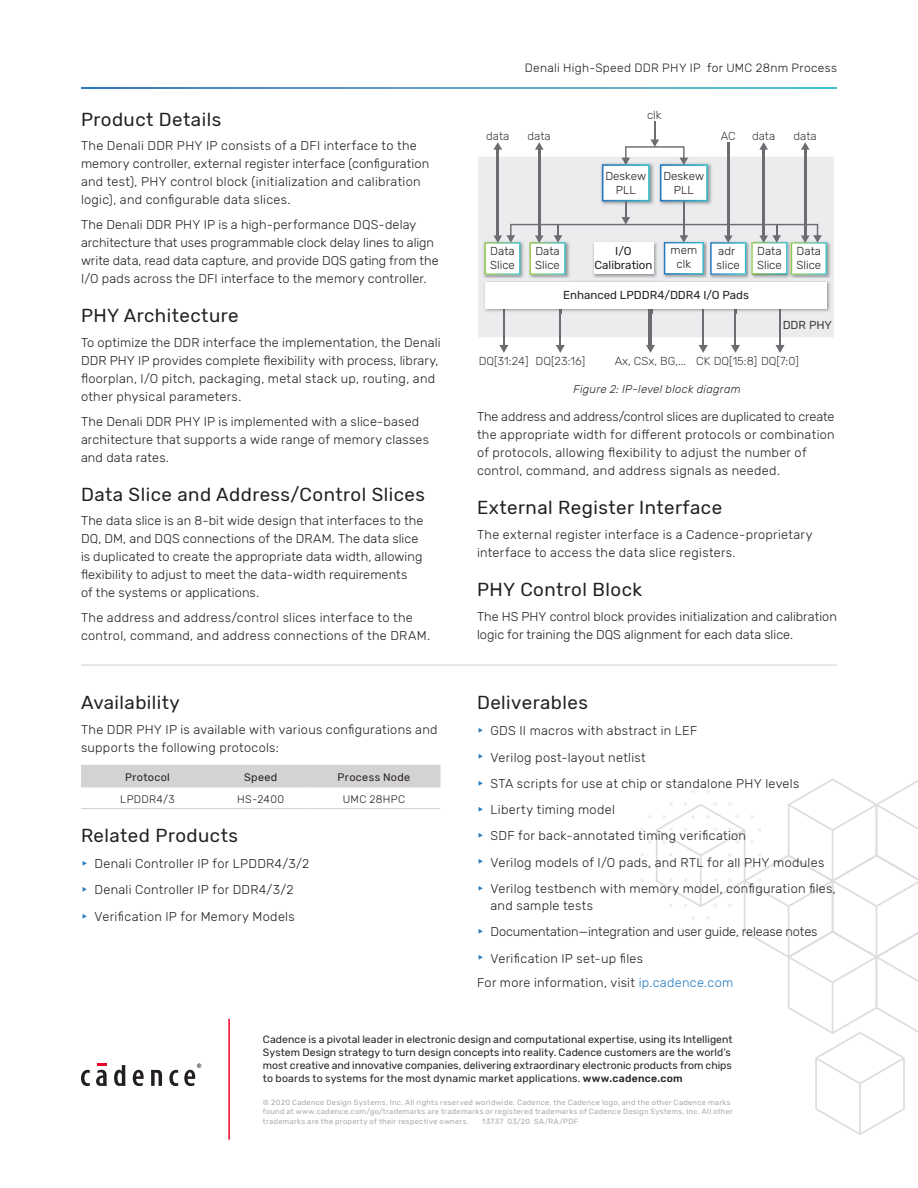
<style>
.page{position:relative;width:918px;height:1188px;background:#fff}
.page>*{position:absolute;margin:0;border:0;box-sizing:border-box;transform-origin:0 0}
.Body_Header_A{font:18.75px "Rubik";letter-spacing:.025em;color:#231f20}
.Body{font:300 12.75px/18px "Rubik";letter-spacing:.02em;color:#231f20}
.Body-2{font:300 12.75px/26.2px "Rubik";letter-spacing:-.005em;color:#231f20}
.t1{font:300 12px "Rubik";letter-spacing:.025em;color:#231f20}
.t2{font:300 11.55px "Rubik";color:#3e3e3f}
.t3{font:300 11.55px/13.8px "Rubik";color:#231f20}
.t4{font:11.55px/13.8px "Rubik";color:#231f20;text-align:center}
.t5{font:11.55px "Rubik";color:#3e3e3f}
.t6{font:italic 300 11.25px "Rubik";letter-spacing:.025em;color:#231f20}
.Cell_Header_C{font:10.8px "Rubik";letter-spacing:.035em;color:#231f20}
.Cell_Body_C_right{font:300 10.8px "Rubik";letter-spacing:.025em;color:#231f20}
.Cell_Body_C{font:300 10.8px "Rubik";letter-spacing:.025em;color:#231f20}
.t7{font:10.5px/13.2px "Rubik";letter-spacing:.005em;color:#231f20}
.t8{font:7.5px/9.8px "Rubik";letter-spacing:.035em;color:#a8a9ad}
.s1{color:#2479be}
.s2{font-weight:500}
</style>
<div class="page">
<svg style="left:81px;top:1070px;width:9px;height:16px"></svg>
<svg style="left:96px;top:1063px;width:11px;height:23px"></svg>
<svg style="left:114px;top:1065px;width:12px;height:21px"></svg>
<svg style="left:133px;top:1070px;width:11px;height:16px"></svg>
<svg style="left:151px;top:1070px;width:11px;height:16px"></svg>
<svg style="left:169px;top:1070px;width:9px;height:16px"></svg>
<svg style="left:184px;top:1064px;width:17px;height:22px"></svg>
<hr style="left:228px;top:1019px;width:2px;height:121px;background:#ef0027">
<svg style="left:641px;top:778px;width:277px;height:357px"></svg>
<svg style="left:81px;top:88px;width:756px;height:1px"></svg>
<div style="left:81px;top:765px;width:359px;height:22px;background:#d4d3d2"></div>
<hr style="left:81px;top:787px;width:133px;height:1px;background:#d4d3d2">
<hr style="left:214px;top:787px;width:93px;height:1px;background:#d4d3d2">
<hr style="left:308px;top:787px;width:132px;height:1px;background:#d4d3d2">
<hr style="left:81px;top:808px;width:133px;height:1px;background:#d4d3d2">
<hr style="left:214px;top:808px;width:93px;height:1px;background:#d4d3d2">
<hr style="left:308px;top:808px;width:132px;height:1px;background:#d4d3d2">
<hr style="left:81px;top:664px;width:756px;height:2px;background:#d4d3d2">
<div style="left:478px;top:157px;width:356px;height:181px;background:#ececee"></div>
<img style="left:481px;top:239px;width:3px;height:42px">
<img style="left:827px;top:239px;width:6px;height:42px">
<hr style="left:503px;top:306px;width:2px;height:40px;background:#6c6d70">
<svg style="left:499px;top:345px;width:9px;height:8px"></svg>
<hr style="left:560px;top:306px;width:1px;height:40px;background:#6c6d70">
<svg style="left:556px;top:345px;width:9px;height:8px"></svg>
<hr style="left:702px;top:306px;width:2px;height:40px;background:#6c6d70">
<svg style="left:699px;top:345px;width:9px;height:8px"></svg>
<hr style="left:735px;top:306px;width:1px;height:40px;background:#6c6d70">
<svg style="left:731px;top:345px;width:9px;height:8px"></svg>
<hr style="left:779px;top:306px;width:2px;height:40px;background:#6c6d70">
<svg style="left:776px;top:345px;width:9px;height:8px"></svg>
<hr style="left:649px;top:306px;width:3px;height:40px;background:#6c6d70">
<svg style="left:646px;top:345px;width:9px;height:8px"></svg>
<img style="left:482px;top:281px;width:350px;height:33px">
<svg style="left:484px;top:122px;width:343px;height:159px"></svg>
<svg style="left:503px;top:308px;width:2px;height:6px"></svg>
<svg style="left:702px;top:308px;width:2px;height:6px"></svg>
<svg style="left:779px;top:308px;width:2px;height:6px"></svg>
<svg style="left:649px;top:308px;width:3px;height:6px"></svg>
<div style="left:485px;top:282px;width:341px;height:26px;background:#fff"></div>
<p class="Body_Header_A" style="left:81px;top:108px;width:142px">Product Details</p>
<p class="Body" style="left:81px;top:137px;width:350px">The Denali DDR PHY IP consists of a DFI interface to the memory controller, external register interface (configuration and test), PHY control block (initialization and calibration logic), and configurable data slices.</p>
<p class="Body" style="left:81px;top:216px;width:359px">The Denali DDR PHY IP is a high-performance DQS-delay architecture that uses programmable clock delay lines to align write data, read data capture, and provide DQS gating from the I/O pads across the DFI interface to the memory controller.</p>
<p class="Body_Header_A" style="left:81px;top:305px;width:159px">PHY Architecture</p>
<p class="Body" style="left:81px;top:334px;width:361px">To optimize the DDR interface the implementation, the Denali DDR PHY IP provides complete flexibility with process, library, floorplan, I/O pitch, packaging, metal stack up, routing, and other physical parameters.</p>
<p class="Body" style="left:81px;top:412px;width:350px">The Denali DDR PHY IP is implemented with a slice-based architecture that supports a wide range of memory classes and data rates.</p>
<p class="Body_Header_A" style="left:81px;top:483px;width:346px">Data Slice and Address/Control Slices</p>
<p class="Body" style="left:81px;top:512px;width:344px">The data slice is an 8-bit wide design that interfaces to the DQ, DM, and DQS connections of the DRAM. The data slice is duplicated to create the appropriate data width, allowing flexibility to adjust to meet the data-width requirements<br>of the systems or applications.</p>
<p class="Body" style="left:81px;top:609px;width:351px">The address and address/control slices interface to the control, command, and address connections of the DRAM.</p>
<p class="Body_Header_A" style="left:81px;top:692px;width:100px">Availability</p>
<p class="Body" style="left:81px;top:721px;width:358px">The DDR PHY IP is available with various configurations and supports the following protocols:</p>
<p class="Cell_Header_C" style="left:125px;top:771px;width:46px">Protocol</p>
<p class="Cell_Header_C" style="left:244px;top:771px;width:35px">Speed</p>
<p class="Cell_Header_C" style="left:338px;top:771px;width:74px">Process Node</p>
<p class="Cell_Body_C" style="left:120px;top:793px;width:56px">LPDDR4/3</p>
<p class="Cell_Body_C_right" style="left:237px;top:793px;width:49px">HS-2400</p>
<p class="Cell_Body_C_right" style="left:343px;top:793px;width:64px">UMC 28HPC</p>
<p class="Body_Header_A" style="left:81px;top:825px;width:159px">Related Products</p>
<p class="Body" style="left:94px;top:855px;width:216px">Denali Controller IP for LPDDR4/3/2</p>
<p class="Body" style="left:94px;top:881px;width:200px">Denali Controller IP for DDR4/3/2</p>
<p class="Body" style="left:94px;top:908px;width:202px">Verification IP for Memory Models</p>
<p class="t1" style="left:525px;top:61px;width:314px">Denali High-Speed DDR PHY IP for UMC 28nm Process</p>
<p class="t2" style="left:647px;top:108px;width:16px">clk</p>
<p class="t2" style="left:486px;top:130px;width:25px">data</p>
<p class="t2" style="left:794px;top:130px;width:25px">data</p>
<p class="t3" style="left:605px;top:169px;width:42px;text-align:center">Deskew<br>PLL</p>
<p class="t2" style="left:528px;top:130px;width:25px">data</p>
<p class="t2" style="left:721px;top:130px;width:17px">AC</p>
<p class="t2" style="left:752px;top:130px;width:25px">data</p>
<p class="t3" style="left:663px;top:169px;width:42px;text-align:center">Deskew<br>PLL</p>
<p class="t4" style="left:595px;top:245px;width:60px">I/O<br>Calibration</p>
<p class="t4" style="left:563px;top:288px;width:187px">Enhanced LPDDR4/DDR4 I/O Pads</p>
<p class="t3" style="left:535px;top:245px;width:26px">Data<br>Slice</p>
<p class="t3" style="left:671px;top:243px;width:28px;text-align:center">mem clk</p>
<p class="t3" style="left:757px;top:245px;width:26px">Data<br>Slice</p>
<p class="t3" style="left:717px;top:245px;width:25px">adr slice</p>
<p class="t3" style="left:490px;top:245px;width:26px">Data<br>Slice</p>
<p class="t3" style="left:796px;top:245px;width:26px">Data<br>Slice</p>
<p class="t5" style="left:783px;top:319px;width:51px">DDR PHY</p>
<p class="t2" style="left:479px;top:355px;width:108px">DQ[31:24] DQ[23:16]</p>
<p class="t2" style="left:615px;top:355px;width:186px">Ax, CSx, BG,... CK DQ[15:8] DQ[7:0]</p>
<p class="t6" style="left:573px;top:383px;width:169px">Figure 2: IP-level block diagram</p>
<p class="Body" style="left:477px;top:408px;width:359px">The address and address/control slices are duplicated to create the appropriate width for different protocols or combination of protocols, allowing flexibility to adjust the number of control, command, and address signals as needed.</p>
<p class="Body_Header_A" style="left:477px;top:497px;width:247px">External Register Interface</p>
<p class="Body" style="left:477px;top:526px;width:337px">The external register interface is a Cadence-proprietary interface to access the data slice registers.</p>
<p class="Body_Header_A" style="left:477px;top:579px;width:167px">PHY Control Block</p>
<p class="Body" style="left:477px;top:608px;width:361px">The HS PHY control block provides initialization and calibration logic for training the DQS alignment for each data slice.</p>
<h1 class="Body_Header_A" style="left:477px;top:692px;width:112px">Deliverables</h1>
<p class="Body" style="left:490px;top:718px;width:347px;line-height:26.2px">GDS II macros with abstract in LEF<br>Verilog post-layout netlist<br>STA scripts for use at chip or standalone PHY levels Liberty timing model<br>SDF for back-annotated timing verification<br>Verilog models of I/O pads, and RTL for all PHY modules Verilog testbench with memory model, configuration files,</p>
<p class="Body-2" style="left:490px;top:893px;width:329px">and sample tests<br>Documentation—integration and user guide, release notes<br>Verification IP set-up files</p>
<p class="Body" style="left:477px;top:974px;width:258px">For more information, visit <span class="s1">ip.cadence.com</span></p>
<p class="t7" style="left:263px;top:1033px;width:471px">Cadence is a pivotal leader in electronic design and computational expertise, using its Intelligent System Design strategy to turn design concepts into reality. Cadence customers are the world’s most creative and innovative companies, delivering extraordinary electronic products from chips to boards to systems for the most dynamic market applications. <span class="s2">www.cadence.com</span></p>
<p class="t8" style="left:263px;top:1097px;width:472px">© 2020 Cadence Design Systems, Inc. All rights reserved worldwide. Cadence, the Cadence logo, and the other Cadence marks found at www.cadence.com/go/trademarks are trademarks or registered trademarks of Cadence Design Systems, Inc. All other trademarks are the property of their respective owners.</p>
<p class="t8" style="left:482px;top:1117px;width:97px">13737 03/20 SA/RA/PDF</p>
</div>
